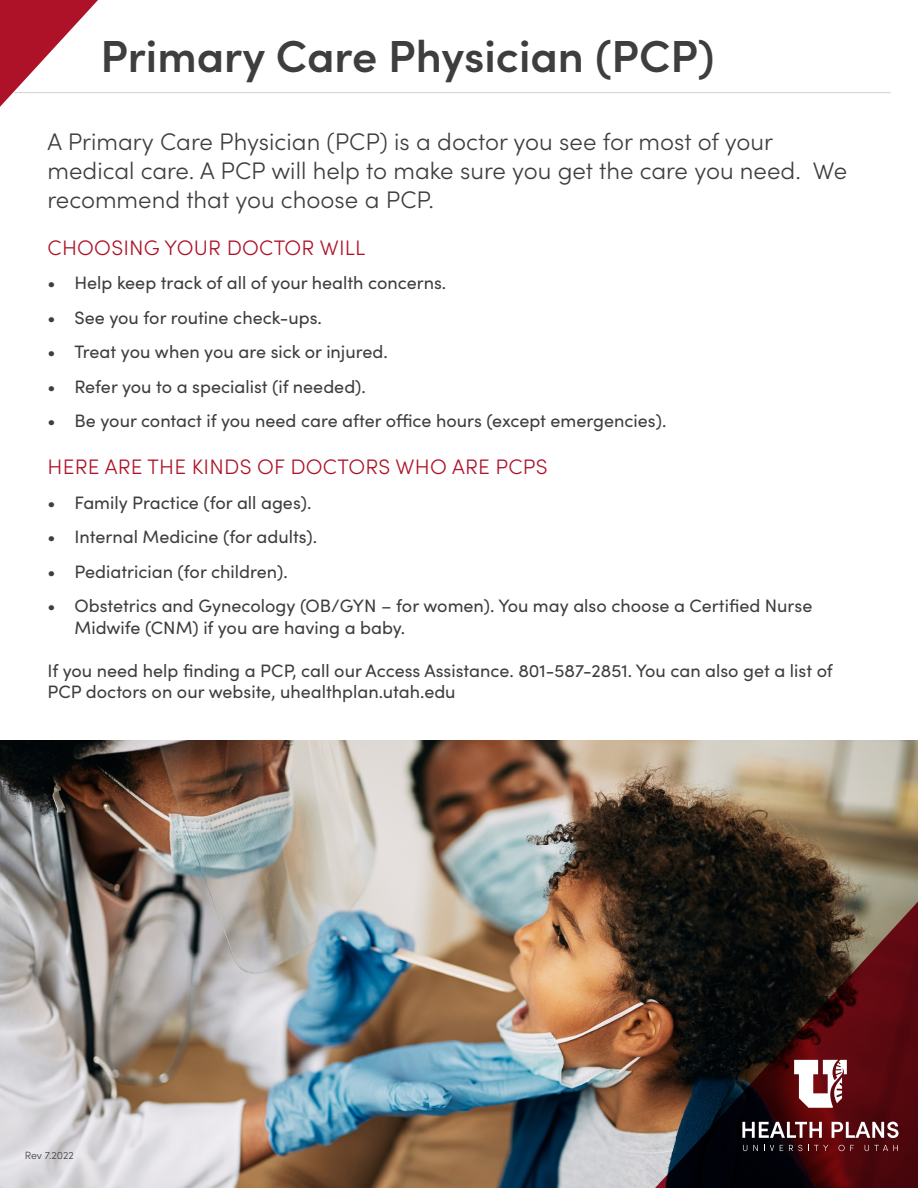
<style>
.page{position:relative;width:918px;height:1188px;background:#fff}
.page>*{position:absolute;margin:0;border:0;box-sizing:border-box;transform-origin:0 0}
.t1{font:600 45px "Sofia Pro";color:#3e3e3f}
.t2{font:300 24px/28.8px "Sofia Pro";color:#3e3e3f}
.t3{font:300 21px "Sofia Pro";letter-spacing:.01em;color:#ae1229}
.t4{font:18px/21.6px "Sofia Pro";color:#3e3e3f}
.t5{font:300 10.5px "Sofia Pro";color:#3e3e3f}
</style>
<div class="page">
<img style="left:0;top:741px;width:918px;height:447px">
<svg style="left:643px;top:887px;width:275px;height:301px;background:#341a19"></svg>
<svg style="left:743px;top:1145px;width:4px;height:6px"></svg>
<svg style="left:753px;top:1145px;width:5px;height:6px"></svg>
<svg style="left:764px;top:1145px;width:10px;height:6px"></svg>
<svg style="left:780px;top:1145px;width:3px;height:6px"></svg>
<svg style="left:789px;top:1145px;width:13px;height:6px"></svg>
<svg style="left:808px;top:1145px;width:20px;height:6px"></svg>
<svg style="left:838px;top:1145px;width:16px;height:6px"></svg>
<svg style="left:865px;top:1145px;width:33px;height:6px"></svg>
<svg style="left:742px;top:1122px;width:80px;height:16px"></svg>
<svg style="left:832px;top:1122px;width:67px;height:16px"></svg>
<svg style="left:794px;top:1060px;width:53px;height:48px"></svg>
<hr style="left:14px;top:92px;width:877px;height:1px;background:#d1d2d4">
<svg style="left:0;top:0;width:98px;height:107px"></svg>
<p class="t1" style="left:100px;top:23px;width:616px">Primary Care Physician (PCP)</p>
<p class="t2" style="left:48px;top:126px;width:801px">A Primary Care Physician (PCP) is a doctor you see for most of your medical care. A PCP will help to make sure you get the care you need. We recommend that you choose a PCP.</p>
<p class="t3" style="left:48px;top:232px;width:319px">CHOOSING YOUR DOCTOR WILL</p>
<p class="t4" style="left:48px;top:271px;width:400px">• Help keep track of all of your health concerns.</p>
<p class="t4" style="left:48px;top:306px;width:276px">• See you for routine check-ups.</p>
<p class="t4" style="left:48px;top:340px;width:342px">• Treat you when you are sick or injured.</p>
<p class="t4" style="left:48px;top:375px;width:320px">• Refer you to a specialist (if needed).</p>
<p class="t4" style="left:48px;top:409px;width:620px">• Be your contact if you need care after office hours (except emergencies).</p>
<p class="t3" style="left:48px;top:452px;width:502px">HERE ARE THE KINDS OF DOCTORS WHO ARE PCPS</p>
<p class="t4" style="left:48px;top:490px;width:265px">• Family Practice (for all ages).</p>
<p class="t4" style="left:48px;top:525px;width:271px">• Internal Medicine (for adults).</p>
<p class="t4" style="left:48px;top:559px;width:242px">• Pediatrician (for children).</p>
<p class="t4" style="left:75px;top:594px;width:739px;text-indent:-27px">• Obstetrics and Gynecology (OB/GYN – for women). You may also choose a Certified Nurse<br>Midwife (CNM) if you are having a baby.</p>
<p class="t4" style="left:48px;top:659px;width:787px">If you need help finding a PCP, call our Access Assistance. 801-587-2851. You can also get a list of<br>PCP doctors on our website, uhealthplan.utah.edu</p>
<p class="t5" style="left:25px;top:1147px;width:50px">Rev 7.2022</p>
</div>
